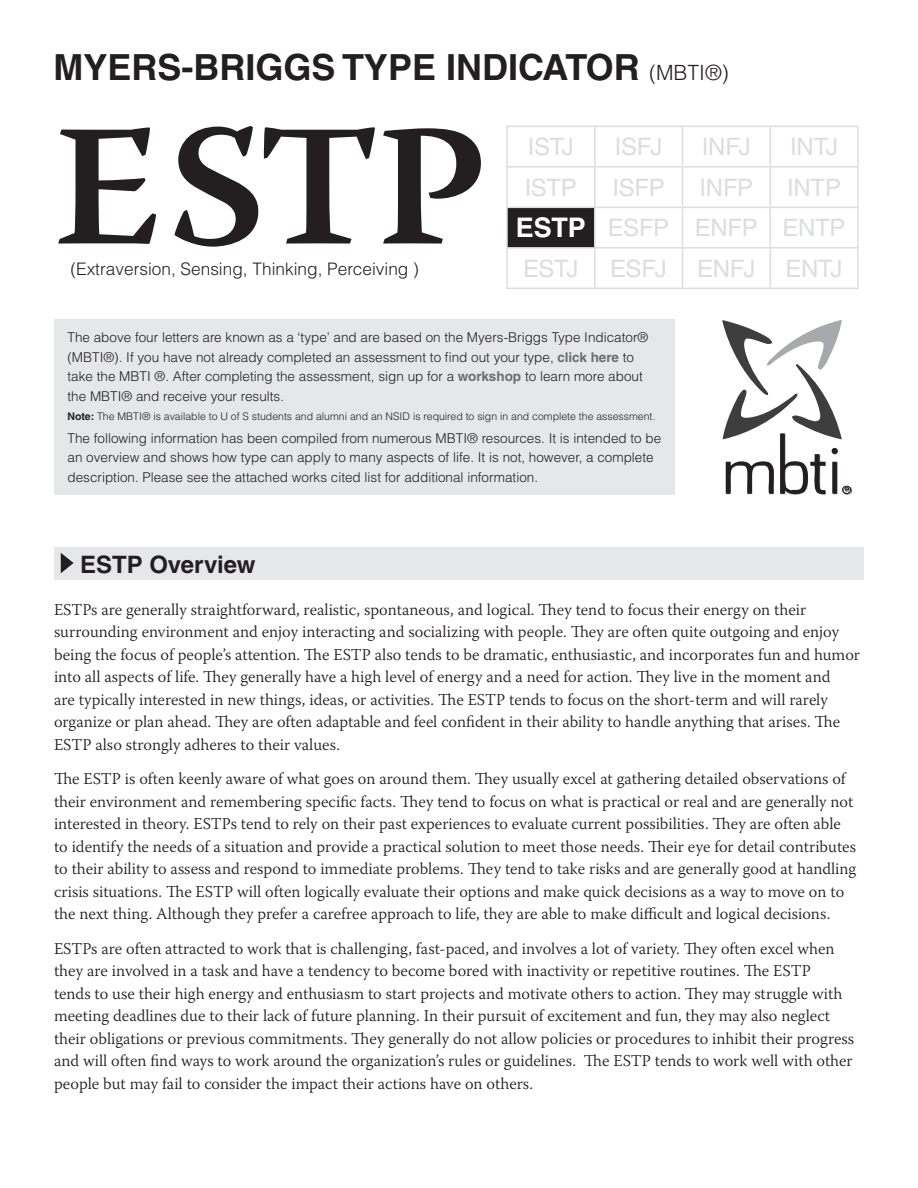
<style>
.page{position:relative;width:918px;height:1188px;background:#fff}
.page>*{position:absolute;margin:0;border:0;box-sizing:border-box;transform-origin:0 0}
.t1{font:600 172.5px "Warnock Pro";color:#231f20;scale:1.05 1}
.t2{font:700 36px "Helvetica LT Std";color:#231f20}
.t3{font:24px "Helvetica LT Std";letter-spacing:-.015em;color:#dcdddf}
.t4{font:700 24px "Helvetica LT Std";letter-spacing:-.005em;color:#231f20}
.t5{font:300 17.25px "Helvetica LT Std";color:#231f20}
.t6{font:300 16.5px/22.5px "Warnock Pro";color:#231f20}
.t7{font:300 13.5px/19.5px "Helvetica LT Std";color:#231f20}
.t8{font:300 10.5px "Helvetica LT Std";color:#231f20}
.s1{font-weight:300;font-size:21px}
.s2{font-weight:700;font-size:27px;color:#fff}
.s3{font-weight:700;color:#6c6d70}
.s4{font-weight:700}
</style>
<div class="page">
<div style="left:54px;top:547px;width:810px;height:33px;background:#e6e7e9"></div>
<div style="left:54px;top:319px;width:621px;height:176px;background:#e6e7e9"></div>
<svg style="left:61px;top:553px;width:13px;height:20px"></svg>
<div style="left:507px;top:207px;width:88px;height:41px;background:#231f20"></div>
<hr style="left:682px;top:168px;width:1px;height:39px;background:#dcdddf">
<hr style="left:770px;top:168px;width:1px;height:39px;background:#dcdddf">
<hr style="left:857px;top:168px;width:2px;height:39px;background:#dcdddf">
<hr style="left:506px;top:208px;width:2px;height:39px;background:#dcdddf">
<hr style="left:595px;top:207px;width:87px;height:1px;background:#dcdddf">
<hr style="left:594px;top:208px;width:2px;height:39px;background:#dcdddf">
<hr style="left:682px;top:207px;width:88px;height:1px;background:#dcdddf">
<hr style="left:682px;top:208px;width:1px;height:39px;background:#dcdddf">
<hr style="left:770px;top:207px;width:89px;height:1px;background:#dcdddf">
<hr style="left:770px;top:208px;width:1px;height:39px;background:#dcdddf">
<hr style="left:857px;top:208px;width:2px;height:39px;background:#dcdddf">
<hr style="left:506px;top:247px;width:89px;height:2px;background:#dcdddf">
<hr style="left:506px;top:249px;width:2px;height:39px;background:#dcdddf">
<hr style="left:595px;top:247px;width:87px;height:2px;background:#dcdddf">
<hr style="left:594px;top:249px;width:2px;height:39px;background:#dcdddf">
<hr style="left:682px;top:247px;width:88px;height:2px;background:#dcdddf">
<hr style="left:682px;top:249px;width:1px;height:39px;background:#dcdddf">
<hr style="left:770px;top:247px;width:89px;height:2px;background:#dcdddf">
<hr style="left:770px;top:249px;width:1px;height:39px;background:#dcdddf">
<hr style="left:857px;top:249px;width:2px;height:39px;background:#dcdddf">
<hr style="left:506px;top:288px;width:89px;height:1px;background:#dcdddf">
<hr style="left:595px;top:288px;width:87px;height:1px;background:#dcdddf">
<hr style="left:682px;top:288px;width:88px;height:1px;background:#dcdddf">
<hr style="left:770px;top:288px;width:89px;height:1px;background:#dcdddf">
<hr style="left:506px;top:168px;width:2px;height:39px;background:#dcdddf">
<hr style="left:594px;top:168px;width:2px;height:39px;background:#dcdddf">
<hr style="left:506px;top:207px;width:89px;height:1px;background:#dcdddf">
<hr style="left:506px;top:126px;width:89px;height:1px;background:#dcdddf">
<hr style="left:506px;top:127px;width:2px;height:39px;background:#dcdddf">
<hr style="left:595px;top:126px;width:87px;height:1px;background:#dcdddf">
<hr style="left:594px;top:127px;width:2px;height:39px;background:#dcdddf">
<hr style="left:682px;top:126px;width:88px;height:1px;background:#dcdddf">
<hr style="left:682px;top:127px;width:1px;height:39px;background:#dcdddf">
<hr style="left:770px;top:126px;width:89px;height:1px;background:#dcdddf">
<hr style="left:770px;top:127px;width:1px;height:39px;background:#dcdddf">
<hr style="left:857px;top:127px;width:2px;height:39px;background:#dcdddf">
<hr style="left:506px;top:166px;width:89px;height:2px;background:#dcdddf">
<hr style="left:595px;top:166px;width:87px;height:2px;background:#dcdddf">
<hr style="left:682px;top:166px;width:88px;height:2px;background:#dcdddf">
<hr style="left:770px;top:166px;width:89px;height:2px;background:#dcdddf">
<svg style="left:722px;top:320px;width:131px;height:175px"></svg>
<h2 class="t2" style="left:54px;top:45px;width:677px">Myers-Briggs Type Indicator <span class="s1">(MBTI®)</span></h2>
<h1 class="t1" style="left:54px;top:83px;width:414px">ESTP</h1>
<p class="t5" style="left:70px;top:258px;width:350px">(Extraversion, Sensing, Thinking, Perceiving )</p>
<h3 class="t3" style="left:528px;top:133px;width:48px">ISTJ</h3>
<h3 class="t3" style="left:615px;top:133px;width:49px">ISFJ</h3>
<h3 class="t3" style="left:702px;top:133px;width:51px">INFJ</h3>
<h3 class="t3" style="left:790px;top:133px;width:49px">INTJ</h3>
<h3 class="t3" style="left:525px;top:173px;width:54px">ISTP</h3>
<h3 class="t3" style="left:612px;top:173px;width:54px">ISFP</h3>
<h3 class="t3" style="left:699px;top:173px;width:55px">INFP</h3>
<h3 class="t3" style="left:787px;top:173px;width:55px">INTP</h3>
<h3 class="t3" style="left:516px;top:214px;width:331px"><span class="s2">ESTP</span> ESFP ENFP ENTP</h3>
<h3 class="t3" style="left:523px;top:254px;width:57px">ESTJ</h3>
<h3 class="t3" style="left:610px;top:254px;width:58px">ESFJ</h3>
<h3 class="t3" style="left:697px;top:254px;width:60px">ENFJ</h3>
<h3 class="t3" style="left:786px;top:254px;width:58px">ENTJ</h3>
<p class="t7" style="left:68px;top:328px;width:582px">The above four letters are known as a ‘type’ and are based on the Myers-Briggs Type Indicator® (MBTI®). If you have not already completed an assessment to find out your type, <span class="s3">click here</span> to take the MBTI ®. After completing the assessment, sign up for a <span class="s3">workshop</span> to learn more about the MBTI® and receive your results.</p>
<p class="t8" style="left:68px;top:410px;width:589px"><span class="s4">Note:</span> The MBTI® is available to U of S students and alumni and an NSID is required to sign in and complete the assessment.</p>
<p class="t7" style="left:68px;top:428px;width:595px">The following information has been compiled from numerous MBTI® resources. It is intended to be an overview and shows how type can apply to many aspects of life. It is not, however, a complete description. Please see the attached works cited list for additional information.</p>
<h3 class="t4" style="left:80px;top:550px;width:177px">ESTP Overview</h3>
<p class="t6" style="left:54px;top:598px;width:808px">ESTPs are generally straightforward, realistic, spontaneous, and logical. They tend to focus their energy on their surrounding environment and enjoy interacting and socializing with people. They are often quite outgoing and enjoy being the focus of people’s attention. The ESTP also tends to be dramatic, enthusiastic, and incorporates fun and humor into all aspects of life. They generally have a high level of energy and a need for action. They live in the moment and<br>are typically interested in new things, ideas, or activities. The ESTP tends to focus on the short-term and will rarely organize or plan ahead. They are often adaptable and feel confident in their ability to handle anything that arises. The ESTP also strongly adheres to their values.</p>
<p class="t6" style="left:54px;top:767px;width:804px">The ESTP is often keenly aware of what goes on around them. They usually excel at gathering detailed observations of their environment and remembering specific facts. They tend to focus on what is practical or real and are generally not interested in theory. ESTPs tend to rely on their past experiences to evaluate current possibilities. They are often able to identify the needs of a situation and provide a practical solution to meet those needs. Their eye for detail contributes to their ability to assess and respond to immediate problems. They tend to take risks and are generally good at handling crisis situations. The ESTP will often logically evaluate their options and make quick decisions as a way to move on to the next thing. Although they prefer a carefree approach to life, they are able to make difficult and logical decisions.</p>
<p class="t6" style="left:54px;top:937px;width:802px">ESTPs are often attracted to work that is challenging, fast-paced, and involves a lot of variety. They often excel when they are involved in a task and have a tendency to become bored with inactivity or repetitive routines. The ESTP<br>tends to use their high energy and enthusiasm to start projects and motivate others to action. They may struggle with meeting deadlines due to their lack of future planning. In their pursuit of excitement and fun, they may also neglect their obligations or previous commitments. They generally do not allow policies or procedures to inhibit their progress and will often find ways to work around the organization’s rules or guidelines. The ESTP tends to work well with other people but may fail to consider the impact their actions have on others.</p>
</div>
